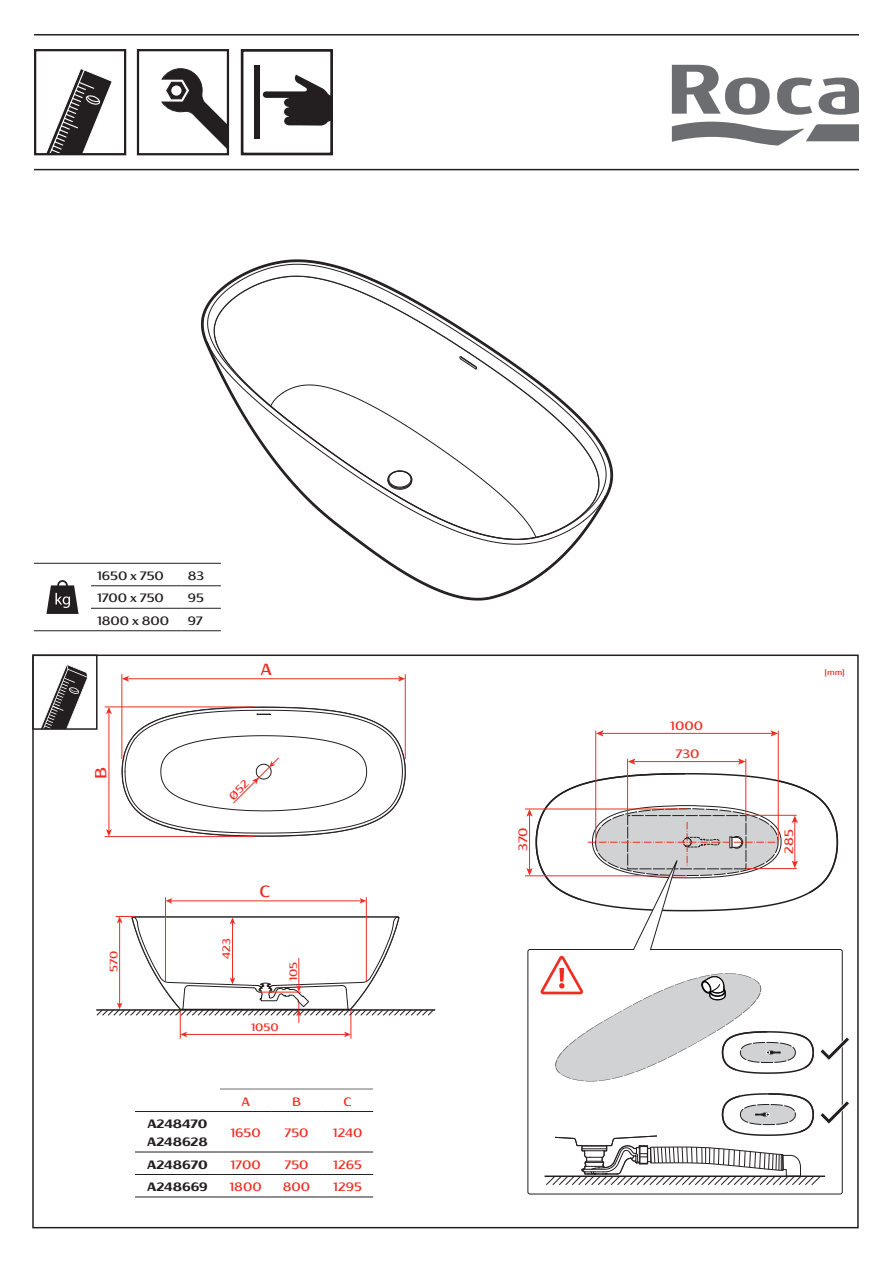
<style>
.page{position:relative;width:893px;height:1263px;background:#fff}
.page>*{position:absolute;margin:0;border:0;box-sizing:border-box;transform-origin:0 0}
.t1{font:18px "Roca";color:#ee2e22}
.Texto{font:13.5px "Roca";color:#ee2e22}
.Texto-2{font:13.5px "Roca";color:#231f20}
.Texto-3{font:700 13.5px "Roca";color:#231f20}
.t2{font:12px "Roca";color:#ee2e22}
.t3{font:9px "Roca";color:#ee2e22}
</style>
<div class="page">
<hr style="left:34px;top:34px;width:825px;height:2px;background:#231f20">
<hr style="left:34px;top:169px;width:825px;height:1px;background:#231f20">
<svg style="left:161px;top:68px;width:65px;height:80px"></svg>
<div style="left:137px;top:49px;width:92px;height:106px;border:2px solid #231f20"></div>
<div style="left:171px;top:85px;width:10px;height:11px;background:#fff;border-radius:50%"></div>
<svg style="left:41px;top:664px;width:47px;height:63px"></svg>
<div style="left:32px;top:654px;width:66px;height:76px;border:2px solid #231f20"></div>
<hr style="left:127px;top:678px;width:273px;height:1px;background:#ee2e22">
<svg style="left:122px;top:676px;width:7px;height:6px"></svg>
<svg style="left:398px;top:676px;width:7px;height:6px"></svg>
<hr style="left:96px;top:1009px;width:339px;height:2px;background:#231f20">
<hr style="left:121px;top:674px;width:1px;height:85px;background:#ee2e22">
<hr style="left:405px;top:674px;width:1px;height:85px;background:#ee2e22">
<hr style="left:170px;top:900px;width:191px;height:1px;background:#ee2e22">
<svg style="left:166px;top:898px;width:6px;height:6px"></svg>
<svg style="left:359px;top:898px;width:7px;height:6px"></svg>
<hr style="left:165px;top:897px;width:1px;height:84px;background:#ee2e22">
<hr style="left:366px;top:897px;width:1px;height:84px;background:#ee2e22">
<hr style="left:109px;top:712px;width:1px;height:119px;background:#ee2e22">
<svg style="left:106px;top:829px;width:6px;height:7px"></svg>
<svg style="left:106px;top:707px;width:6px;height:7px"></svg>
<hr style="left:105px;top:836px;width:149px;height:1px;background:#ee2e22">
<hr style="left:105px;top:706px;width:149px;height:1px;background:#ee2e22">
<hr style="left:525px;top:875px;width:162px;height:1px;background:#ee2e22">
<hr style="left:525px;top:809px;width:162px;height:1px;background:#ee2e22">
<hr style="left:745px;top:759px;width:1px;height:56px;background:#ee2e22">
<hr style="left:627px;top:759px;width:1px;height:56px;background:#ee2e22">
<hr style="left:634px;top:761px;width:106px;height:1px;background:#ee2e22">
<svg style="left:628px;top:758px;width:7px;height:7px"></svg>
<svg style="left:738px;top:758px;width:8px;height:7px"></svg>
<hr style="left:778px;top:731px;width:1px;height:110px;background:#ee2e22">
<hr style="left:595px;top:731px;width:1px;height:110px;background:#ee2e22">
<hr style="left:602px;top:733px;width:171px;height:1px;background:#ee2e22">
<svg style="left:596px;top:730px;width:8px;height:6px"></svg>
<svg style="left:770px;top:730px;width:8px;height:6px"></svg>
<svg style="left:526px;top:772px;width:313px;height:105px"></svg>
<svg style="left:96px;top:916px;width:338px;height:123px"></svg>
<svg style="left:527px;top:852px;width:316px;height:343px"></svg>
<svg style="left:540px;top:956px;width:310px;height:125px"></svg>
<hr style="left:545px;top:1175px;width:280px;height:2px;background:#231f20">
<svg style="left:546px;top:1092px;width:304px;height:93px"></svg>
<div style="left:255px;top:65px;width:5px;height:74px;background:#231f20"></div>
<svg style="left:262px;top:75px;width:67px;height:50px"></svg>
<div style="left:241px;top:49px;width:92px;height:106px;border:3px solid #231f20"></div>
<svg style="left:44px;top:69px;width:69px;height:87px"></svg>
<div style="left:34px;top:49px;width:92px;height:106px;border:2px solid #231f20"></div>
<svg style="left:672px;top:65px;width:187px;height:81px"></svg>
<svg style="left:203px;top:261px;width:408px;height:338px"></svg>
<hr style="left:34px;top:563px;width:57px;height:1px;background:#231f20">
<hr style="left:91px;top:563px;width:91px;height:1px;background:#231f20">
<hr style="left:182px;top:563px;width:39px;height:1px;background:#231f20">
<hr style="left:91px;top:585px;width:91px;height:1px;background:#231f20">
<hr style="left:182px;top:585px;width:39px;height:1px;background:#231f20">
<hr style="left:91px;top:608px;width:91px;height:1px;background:#231f20">
<hr style="left:182px;top:608px;width:39px;height:1px;background:#231f20">
<hr style="left:34px;top:630px;width:57px;height:1px;background:#231f20">
<hr style="left:91px;top:630px;width:91px;height:1px;background:#231f20">
<hr style="left:182px;top:630px;width:39px;height:1px;background:#231f20">
<svg style="left:46px;top:580px;width:33px;height:34px"></svg>
<hr style="left:135px;top:1151px;width:85px;height:1px;background:#231f20">
<hr style="left:220px;top:1151px;width:51px;height:1px;background:#231f20">
<hr style="left:271px;top:1151px;width:51px;height:1px;background:#231f20">
<hr style="left:322px;top:1151px;width:51px;height:1px;background:#231f20">
<hr style="left:135px;top:1174px;width:85px;height:1px;background:#231f20">
<hr style="left:220px;top:1174px;width:51px;height:1px;background:#231f20">
<hr style="left:271px;top:1174px;width:51px;height:1px;background:#231f20">
<hr style="left:322px;top:1174px;width:51px;height:1px;background:#231f20">
<hr style="left:220px;top:1089px;width:51px;height:1px;background:#6c6d70">
<hr style="left:271px;top:1089px;width:51px;height:1px;background:#6c6d70">
<hr style="left:322px;top:1089px;width:51px;height:1px;background:#6c6d70">
<hr style="left:135px;top:1111px;width:85px;height:1px;background:#231f20">
<hr style="left:220px;top:1111px;width:51px;height:1px;background:#231f20">
<hr style="left:271px;top:1111px;width:51px;height:1px;background:#231f20">
<hr style="left:322px;top:1111px;width:51px;height:1px;background:#231f20">
<hr style="left:135px;top:1196px;width:85px;height:1px;background:#231f20">
<hr style="left:220px;top:1196px;width:51px;height:1px;background:#231f20">
<hr style="left:271px;top:1196px;width:51px;height:1px;background:#231f20">
<hr style="left:322px;top:1196px;width:51px;height:1px;background:#231f20">
<svg style="left:122px;top:706px;width:284px;height:131px"></svg>
<p class="Texto-2" style="left:97px;top:567px;width:68px">1650 x 750</p>
<p class="Texto-2" style="left:188px;top:567px;width:18px">83</p>
<p class="Texto-2" style="left:97px;top:589px;width:68px">1700 x 750</p>
<p class="Texto-2" style="left:188px;top:589px;width:18px">95</p>
<p class="Texto-2" style="left:97px;top:612px;width:74px">1800 x 800</p>
<p class="Texto-2" style="left:188px;top:612px;width:17px">97</p>
<p class="t1" style="left:89px;top:779px;width:31px;rotate:-90deg">B B</p>
<p class="t1" style="left:260px;top:657px;width:13px">A</p>
<p class="t3" style="left:824px;top:666px;width:22px">[mm]</p>
<p class="Texto" style="left:670px;top:717px;width:34px">1000</p>
<p class="Texto" style="left:676px;top:745px;width:25px">730</p>
<p class="t2" style="left:106px;top:972px;width:23px;rotate:-90deg">570</p>
<p class="t1" style="left:260px;top:880px;width:12px">C</p>
<p class="t2" style="left:219px;top:959px;width:22px;rotate:-90deg">423</p>
<p class="t2" style="left:285px;top:981px;width:39px;rotate:-90deg">105105</p>
<p class="t2" style="left:251px;top:1019px;width:29px">1050</p>
<p class="Texto" style="left:514px;top:851px;width:25px;rotate:-90deg">370</p>
<p class="Texto" style="left:780px;top:854px;width:26px;rotate:-90deg">285</p>
<p class="Texto-3" style="left:147px;top:1115px;width:62px">A248470</p>
<p class="Texto-3" style="left:147px;top:1133px;width:62px">A248628</p>
<p class="Texto" style="left:241px;top:1092px;width:10px">A</p>
<p class="Texto" style="left:292px;top:1092px;width:10px">B</p>
<p class="Texto" style="left:344px;top:1092px;width:10px">C</p>
<p class="Texto" style="left:230px;top:1124px;width:32px">1650</p>
<p class="Texto" style="left:285px;top:1124px;width:26px">750</p>
<p class="Texto" style="left:333px;top:1124px;width:31px">1240</p>
<p class="Texto-3" style="left:147px;top:1155px;width:62px">A248670</p>
<p class="Texto" style="left:230px;top:1155px;width:32px">1700</p>
<p class="Texto" style="left:285px;top:1155px;width:26px">750</p>
<p class="Texto" style="left:333px;top:1155px;width:30px">1265</p>
<p class="Texto-3" style="left:147px;top:1178px;width:62px">A248669</p>
<p class="Texto" style="left:229px;top:1178px;width:34px">1800</p>
<p class="Texto" style="left:283px;top:1178px;width:29px">800</p>
<p class="Texto" style="left:333px;top:1178px;width:30px">1295</p>
</div>
